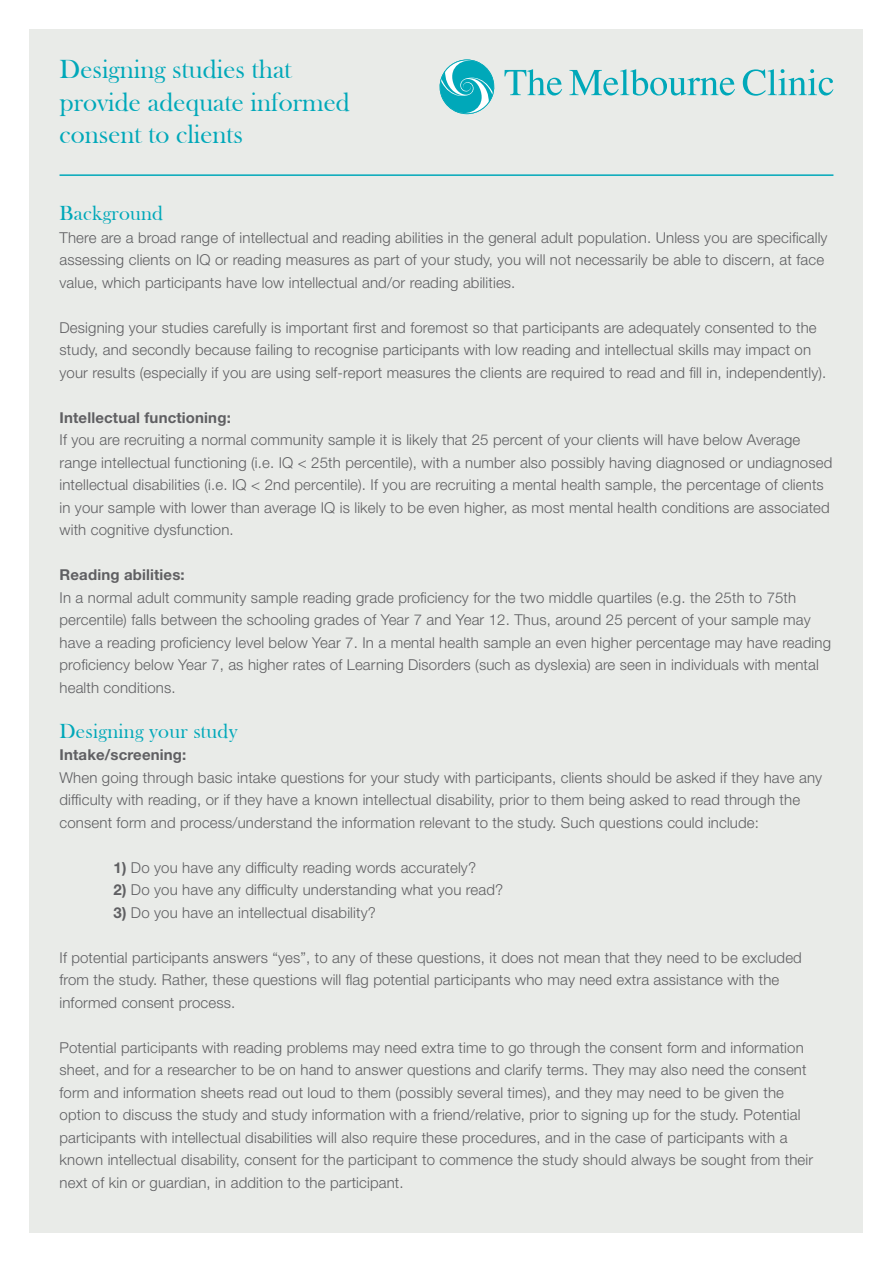
<style>
.page{position:relative;width:893px;height:1263px;background:#fff}
.page>*{position:absolute;margin:0;border:0;box-sizing:border-box;transform-origin:0 0}
.t1{font:27px/32.4px "Bask Old Face";color:#00a8b9}
.t2{font:21px "Bask Old Face";letter-spacing:.01em;color:#00a8b9}
.t3{font:300 15px/22.5px "Helvetica Neue LT Std";letter-spacing:.01em;color:#5f5f62}
.t4{font:700 15px "Helvetica Neue LT Std";letter-spacing:.01em;color:#5f5f62}
.s1{font-weight:700}
</style>
<div class="page">
<div style="left:30px;top:30px;width:833px;height:1203px;background:#e9ebe8"></div>
<svg style="left:440px;top:60px;width:55px;height:54px"></svg>
<svg style="left:504px;top:69px;width:58px;height:27px"></svg>
<svg style="left:569px;top:69px;width:166px;height:27px"></svg>
<svg style="left:743px;top:69px;width:90px;height:27px"></svg>
<hr style="left:60px;top:174px;width:773px;height:2px;background:#00a8b9">
<h1 class="t1" style="left:60px;top:54px;width:292px">Designing studies that provide adequate informed consent to clients</h1>
<h2 class="t2" style="left:60px;top:202px;width:105px">Background</h2>
<p class="t3" style="left:60px;top:226px;width:769px">There are a broad range of intellectual and reading abilities in the general adult population. Unless you are specifically assessing clients on IQ or reading measures as part of your study, you will not necessarily be able to discern, at face value, which participants have low intellectual and/or reading abilities.</p>
<p class="t3" style="left:60px;top:316px;width:768px">Designing your studies carefully is important first and foremost so that participants are adequately consented to the study, and secondly because failing to recognise participants with low reading and intellectual skills may impact on your results (especially if you are using self-report measures the clients are required to read and fill in, independently).</p>
<p class="t4" style="left:60px;top:408px;width:173px">Intellectual functioning:</p>
<p class="t3" style="left:60px;top:428px;width:774px">If you are recruiting a normal community sample it is likely that 25 percent of your clients will have below Average range intellectual functioning (i.e. IQ &lt; 25th percentile), with a number also possibly having diagnosed or undiagnosed intellectual disabilities (i.e. IQ &lt; 2nd percentile). If you are recruiting a mental health sample, the percentage of clients in your sample with lower than average IQ is likely to be even higher, as most mental health conditions are associated with cognitive dysfunction.</p>
<p class="t4" style="left:60px;top:565px;width:127px">Reading abilities:</p>
<p class="t3" style="left:60px;top:586px;width:773px">In a normal adult community sample reading grade proficiency for the two middle quartiles (e.g. the 25th to 75th percentile) falls between the schooling grades of Year 7 and Year 12. Thus, around 25 percent of your sample may have a reading proficiency level below Year 7. In a mental health sample an even higher percentage may have reading proficiency below Year 7, as higher rates of Learning Disorders (such as dyslexia) are seen in individuals with mental health conditions.</p>
<h2 class="t2" style="left:60px;top:719px;width:180px">Designing your study</h2>
<p class="t4" style="left:60px;top:745px;width:128px">Intake/screening:</p>
<p class="t3" style="left:60px;top:766px;width:764px">When going through basic intake questions for your study with participants, clients should be asked if they have any difficulty with reading, or if they have a known intellectual disability, prior to them being asked to read through the consent form and process/understand the information relevant to the study. Such questions could include:</p>
<p class="t3" style="left:114px;top:856px;width:364px"><span class="s1">1)</span> Do you have any difficulty reading words accurately?</p>
<p class="t3" style="left:114px;top:878px;width:391px"><span class="s1">2)</span> Do you have any difficulty understanding what you read?</p>
<p class="t3" style="left:114px;top:901px;width:264px"><span class="s1">3)</span> Do you have an intellectual disability?</p>
<p class="t3" style="left:60px;top:946px;width:744px">If potential participants answers “yes”, to any of these questions, it does not mean that they need to be excluded from the study. Rather, these questions will flag potential participants who may need extra assistance with the informed consent process.</p>
<p class="t3" style="left:60px;top:1036px;width:755px">Potential participants with reading problems may need extra time to go through the consent form and information sheet, and for a researcher to be on hand to answer questions and clarify terms. They may also need the consent form and information sheets read out loud to them (possibly several times), and they may need to be given the option to discuss the study and study information with a friend/relative, prior to signing up for the study. Potential participants with intellectual disabilities will also require these procedures, and in the case of participants with a known intellectual disability, consent for the participant to commence the study should always be sought from their next of kin or guardian, in addition to the participant.</p>
</div>
